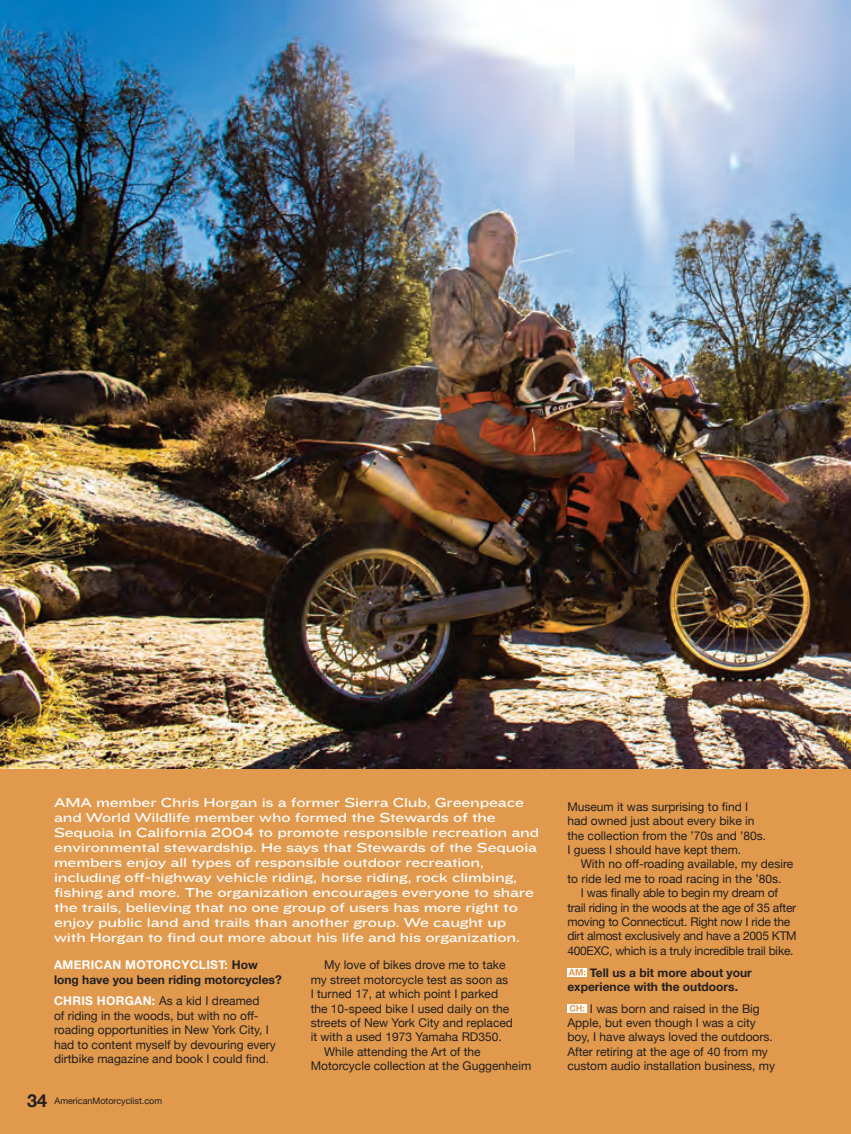
<style>
.page{position:relative;width:851px;height:1134px;background:#fff}
.page>*{position:absolute;margin:0;border:0;box-sizing:border-box;transform-origin:0 0}
.t1{font:13.5px/15px "Knockout HTF34 Junior Sumo";letter-spacing:-.01em;color:#fff}
.AM_Body{font:12px/14.4px "Helvetica Neue";color:#231f20}
.AM_Body-2{font:12px/14.4px "Helvetica Neue";letter-spacing:-.02em;color:#231f20;text-align:center}
.AM_Body-3{font:700 12px/14.4px "Helvetica Neue";color:#231f20}
.t2{font:9px "Helvetica Neue";color:#231f20}
.s1{color:#fff}
.s2{font-weight:700;color:#fff}
.s3{font-weight:700;font-size:18px}
</style>
<div class="page">
<img style="left:0;top:0;width:850px;height:770px">
<div style="left:0;top:770px;width:850px;height:364px;background:#e0994d"></div>
<svg style="left:567px;top:968px;width:19px;height:8px"></svg>
<svg style="left:568px;top:969px;width:17px;height:6px"></svg>
<svg style="left:567px;top:1004px;width:19px;height:8px"></svg>
<svg style="left:569px;top:1005px;width:15px;height:6px"></svg>
<p class="t1" style="left:54px;top:795px;width:486px">AMA member Chris Horgan is a former Sierra Club, Greenpeace and World Wildlife member who formed the Stewards of the Sequoia in California 2004 to promote responsible recreation and environmental stewardship. He says that Stewards of the Sequoia members enjoy all types of responsible outdoor recreation, including off-highway vehicle riding, horse riding, rock climbing, fishing and more. The organization encourages everyone to share the trails, believing that no one group of users has more right to enjoy public land and trails than another group. We caught up with Horgan to find out more about his life and his organization.</p>
<p class="AM_Body-3" style="left:54px;top:957px;width:229px"><span class="s1">AMERICAN MOTORCYCLIST:</span> How long have you been riding motorcycles?</p>
<p class="AM_Body" style="left:54px;top:993px;width:223px"><span class="s2">CHRIS HORGAN:</span> As a kid I dreamed<br>of riding in the woods, but with no off&shy;roading opportunities in New York City, I had to content myself by devouring every dirtbike magazine and book I could find.</p>
<p class="t2" style="left:27px;top:1093px;width:137px"><span class="s3">34</span> AmericanMotorcyclist.com</p>
<p class="AM_Body" style="left:310px;top:957px;width:204px;text-indent:14px">My love of bikes drove me to take my street motorcycle test as soon as I turned 17, at which point I parked the 10-speed bike I used daily on the streets of New York City and replaced it with a used 1973 Yamaha RD350.</p>
<p class="AM_Body" style="left:310px;top:1043px;width:222px;text-indent:14px">While attending the Art of the<br>Motorcycle collection at the Guggenheim</p>
<p class="AM_Body" style="left:567px;top:799px;width:200px">Museum it was surprising to find I had owned just about every bike in the collection from the ’70s and ’80s.<br>I guess I should have kept them.</p>
<p class="AM_Body" style="left:567px;top:856px;width:227px;text-indent:14px">With no off-roading available, my desire to ride led me to road racing in the ’80s.</p>
<p class="AM_Body-2" style="left:567px;top:885px;width:231px">I was finally able to begin my dream of<br>trail riding in the woods at the age of 35 after moving to Connecticut. Right now I ride the dirt almost exclusively and have a 2005 KTM 400EXC, which is a truly incredible trail bike.</p>
<p class="AM_Body-3" style="left:567px;top:964px;width:186px;text-indent:23px">Tell us a bit more about your experience with the outdoors.</p>
<p class="AM_Body" style="left:567px;top:1000px;width:209px;text-indent:23px">I was born and raised in the Big Apple, but even though I was a city boy, I have always loved the outdoors.<br>After retiring at the age of 40 from my custom audio installation business, my</p>
</div>
